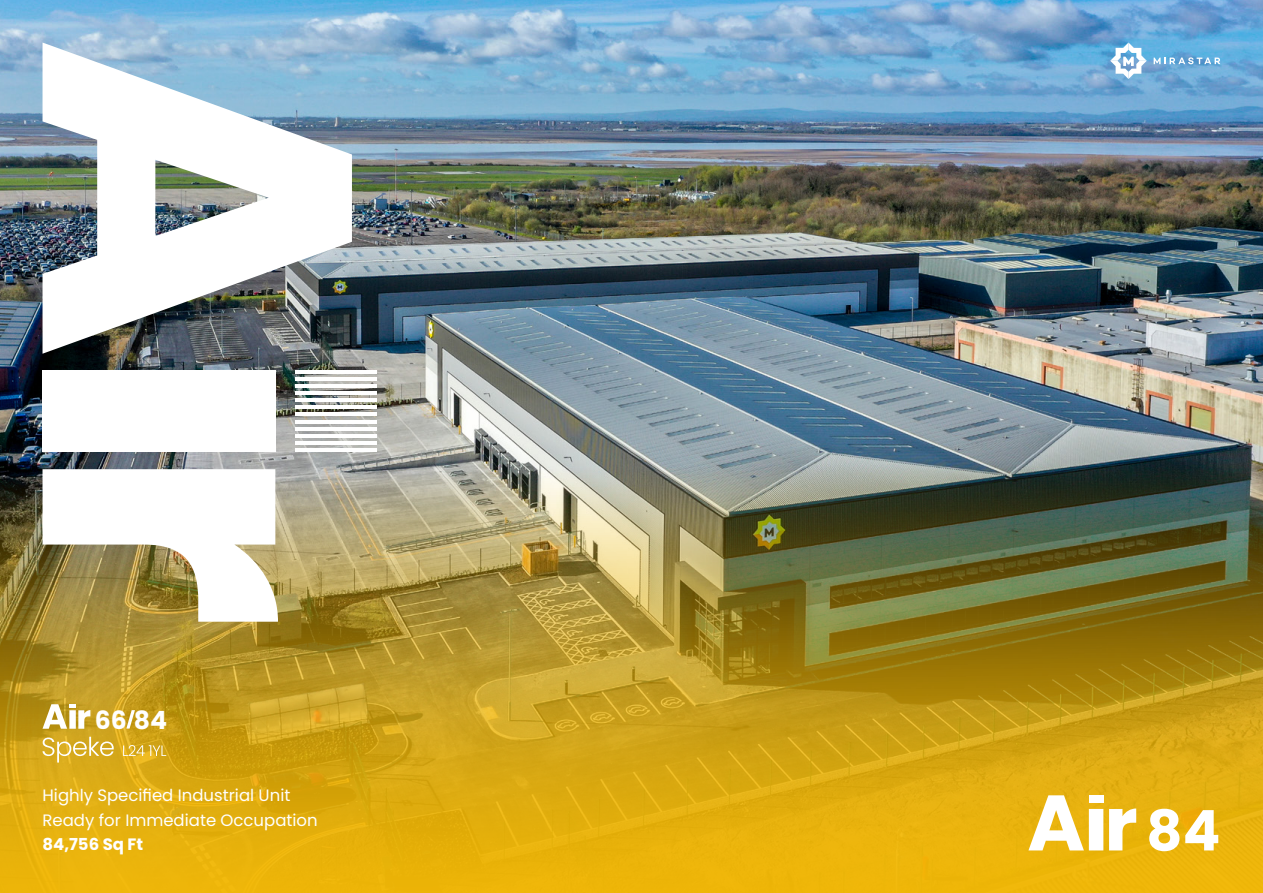
<style>
.page{position:relative;width:1263px;height:893px;background:#fff}
.page>*{position:absolute;margin:0;border:0;box-sizing:border-box;transform-origin:0 0}
.t1{font:700 56.1px "Poppins";color:#fff}
.t2{font:700 25.2px "Poppins";color:#fff}
.t3{font:16.5px/24.5px "Poppins";color:#fff}
.t4{font:700 16.5px "Poppins";color:#fff}
</style>
<div class="page">
<img style="left:0;top:0;width:1263px;height:370px">
<img style="left:0;top:370px;width:1263px;height:523px">
<svg style="left:1154px;top:57px;width:66px;height:7px"></svg>
<svg style="left:1110px;top:43px;width:37px;height:36px"></svg>
<hr style="left:295px;top:434px;width:81px;height:4px;background:#fff">
<hr style="left:295px;top:391px;width:81px;height:4px;background:#fff">
<hr style="left:295px;top:413px;width:81px;height:3px;background:#fff">
<hr style="left:295px;top:370px;width:81px;height:4px;background:#fff">
<hr style="left:295px;top:441px;width:81px;height:4px;background:#fff">
<hr style="left:295px;top:398px;width:81px;height:4px;background:#fff">
<hr style="left:295px;top:420px;width:81px;height:3px;background:#fff">
<hr style="left:295px;top:377px;width:81px;height:4px;background:#fff">
<hr style="left:295px;top:448px;width:81px;height:4px;background:#fff">
<hr style="left:295px;top:406px;width:81px;height:3px;background:#fff">
<hr style="left:295px;top:427px;width:81px;height:3px;background:#fff">
<hr style="left:295px;top:384px;width:81px;height:4px;background:#fff">
<img style="left:43px;top:43px;width:309px;height:311px">
<div style="left:43px;top:370px;width:233px;height:81px;background:#fff"></div>
<svg style="left:43px;top:469px;width:235px;height:153px"></svg>
<svg style="left:1028px;top:795px;width:108px;height:55px"></svg>
<svg style="left:123px;top:745px;width:43px;height:11px"></svg>
<svg style="left:43px;top:737px;width:71px;height:26px;background:#debb4c"></svg>
<svg style="left:43px;top:704px;width:47px;height:25px"></svg>
<svg style="left:126px;top:710px;width:9px;height:19px"></svg>
<h2 class="t2" style="left:95px;top:705px;width:74px">66 84</h2>
<p class="t3" style="left:43px;top:783px;width:277px">Highly Specified Industrial Unit<br>Ready for Immediate Occupation</p>
<p class="t4" style="left:43px;top:835px;width:102px">84,756 Sq Ft</p>
<h1 class="t1" style="left:1146px;top:798px;width:76px">84</h1>
</div>
